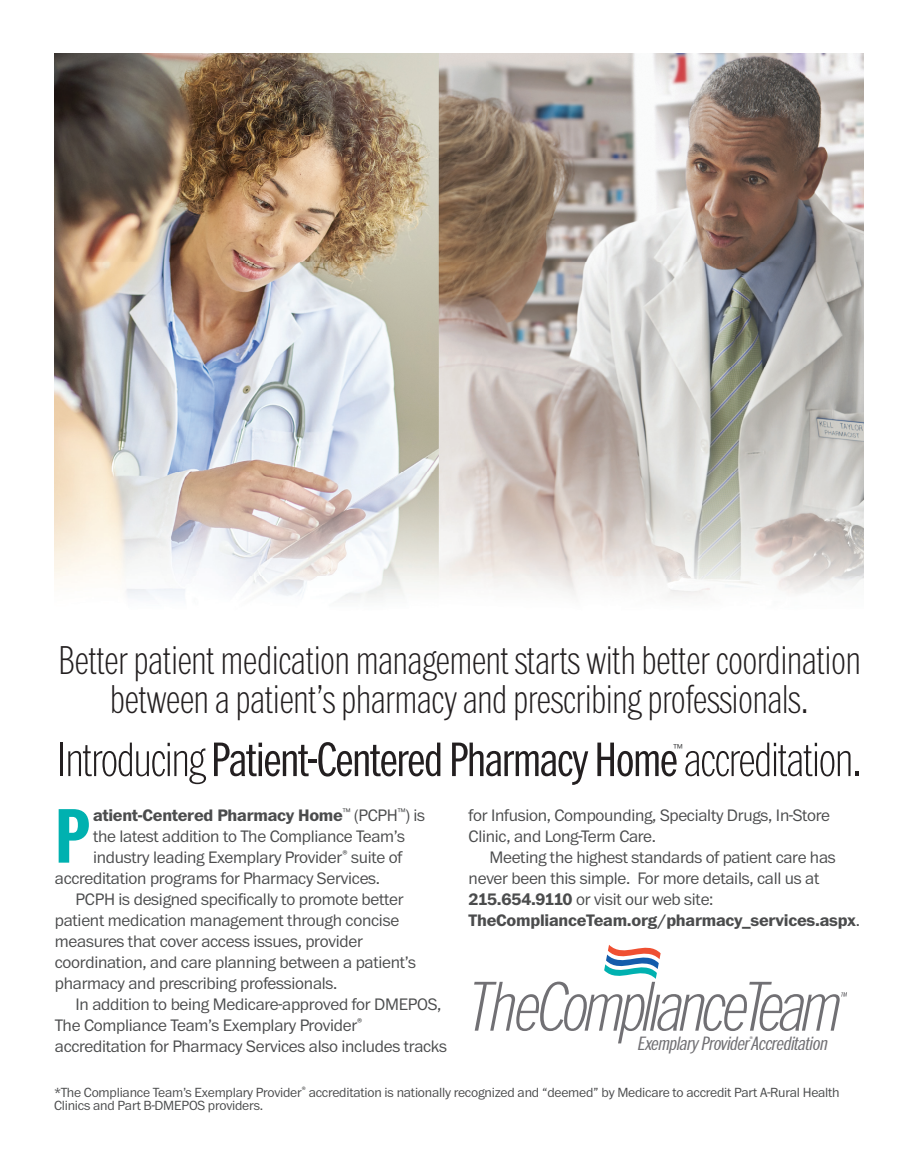
<style>
.page{position:relative;width:918px;height:1175px;background:#fff}
.page>*{position:absolute;margin:0;border:0;box-sizing:border-box;transform-origin:0 0}
.t1{font:80.25px "WS Franklin Cond ITC Bold";color:#00b1b0}
.t2{font:50.25px "WS Franklin Cond ITC Light";letter-spacing:-.02em;color:#231f20}
.t3{font:41.85px/39px "WS Franklin Cond ITC Thin";color:#231f20;text-align:center}
.t4{font:20.1px "WS Franklin Cond ITC Light Ita";letter-spacing:-.01em;color:#717074;scale:1.07 1}
.t5{font:17.25px/21px "WS Franklin ITC Light";letter-spacing:-.015em;color:#4b4c4d}
.t6{font:17.25px "WS Franklin ITC Bold";letter-spacing:-.015em;color:#4b4c4d}
.t7{font:13.8px/13.8px "WS Franklin ITC Light";letter-spacing:-.015em;color:#4b4c4d}
.t8{font:12px "WS Franklin ITC Light";color:#4b4c4d}
.t9{font:700 3.75px "Helvetica";color:#717074;scale:1.07 1}
.s1{font-family:"WS Franklin Cond ITC Thin"}
.s2{font-family:"WS Franklin ITC Light"}
.s3{font-family:"WS Franklin ITC Bold"}
</style>
<div class="page">
<img style="left:55px;top:54px;width:809px;height:545px">
<svg style="left:474px;top:945px;width:373px;height:98px"></svg>
<h3 class="t3" style="left:58px;top:642px;width:804px">Better patient medication management starts with better coordination between a patient’s pharmacy and prescribing professionals.</h3>
<h2 class="t2" style="left:57px;top:735px;width:806px"><span class="s1">Introducing</span> Patient-Centered Pharmacy Home <span class="s1">accreditation.</span></h2>
<p class="t8" style="left:674px;top:742px;width:11px">™</p>
<h1 class="t1" style="left:55px;top:794px;width:37px">P</h1>
<p class="t6" style="left:93px;top:805px;width:333px">atient-Centered Pharmacy Home<sup>™</sup> <span class="s2">(PCPH</span><sup>™</sup><span class="s2">) is</span></p>
<p class="t5" style="left:93px;top:826px;width:313px">the latest addition to The Compliance Team’s</p>
<p class="t5" style="left:93px;top:847px;width:311px">industry leading Exemplary Provider<sup>®</sup> suite of</p>
<p class="t5" style="left:55px;top:868px;width:327px">accreditation programs for Pharmacy Services.</p>
<p class="t5" style="left:76px;top:889px;width:330px">PCPH is designed specifically to promote better</p>
<p class="t5" style="left:55px;top:910px;width:346px">patient medication management through concise</p>
<p class="t5" style="left:55px;top:931px;width:310px">measures that cover access issues, provider</p>
<p class="t5" style="left:55px;top:952px;width:363px">coordination, and care planning between a patient’s</p>
<p class="t5" style="left:55px;top:973px;width:284px">pharmacy and prescribing professionals.</p>
<p class="t5" style="left:76px;top:994px;width:367px">In addition to being Medicare-approved for DMEPOS,</p>
<p class="t5" style="left:55px;top:1015px;width:309px">The Compliance Team’s Exemplary Provider<sup>®</sup></p>
<p class="t5" style="left:55px;top:1036px;width:394px">accreditation for Pharmacy Services also includes tracks</p>
<p class="t5" style="left:469px;top:805px;width:363px">for Infusion, Compounding, Specialty Drugs, In-Store<br>Clinic, and Long-Term Care.</p>
<p class="t5" style="left:469px;top:847px;width:369px;text-indent:21px">Meeting the highest standards of patient care has never been this simple. For more details, call us at<br><span class="s3">215.654.9110</span> or visit our web site:</p>
<p class="t6" style="left:469px;top:910px;width:393px">TheComplianceTeam.org/pharmacy_services.aspx<span class="s2">.</span></p>
<p class="t4" style="left:638px;top:1033px;width:179px">Exemplary ProviderAccreditation</p>
<p class="t9" style="left:750px;top:1034px;width:4px">®</p>
<p class="t7" style="left:54px;top:1085px;width:787px">*The Compliance Team’s Exemplary Provider<sup>®</sup> accreditation is nationally recognized and “deemed” by Medicare to accredit Part A-Rural Health<br>Clinics and Part B-DMEPOS providers.</p>
</div>
